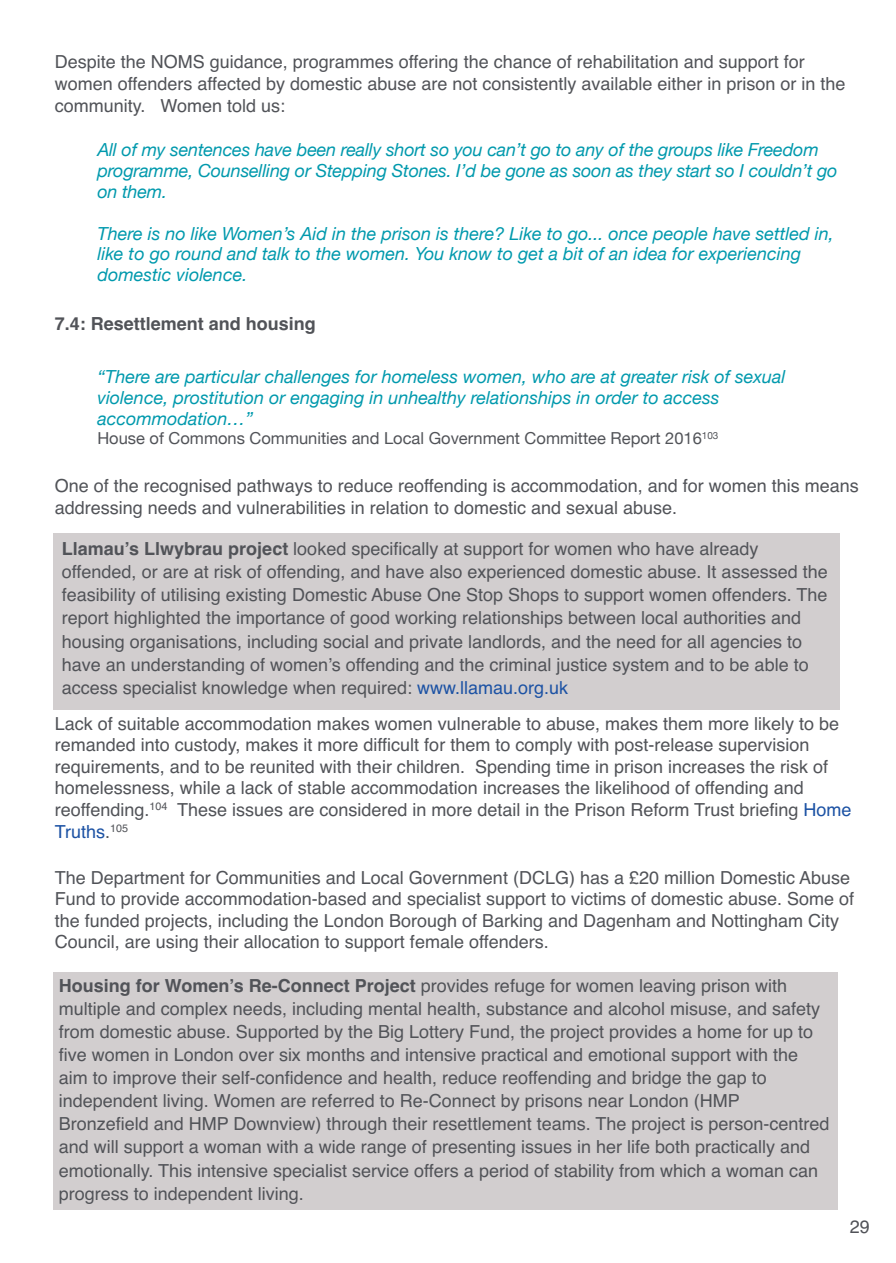
<style>
.page{position:relative;width:896px;height:1263px;background:#fff}
.page>*{position:absolute;margin:0;border:0;box-sizing:border-box;transform-origin:0 0}
.t1{font:18px/23.1px "Helvetica";color:#515358}
.t2{font:italic 18px/20.9px "Helvetica Neue";color:#0099ad}
.t3{font:700 18px "Helvetica";color:#515358}
.t4{font:16.5px "Helvetica Neue";color:#515358}
.s1{font-weight:700}
.s2{color:#1c52a4}
</style>
<div class="page">
<div style="left:53px;top:533px;width:787px;height:177px;background:#d2cecf"></div>
<div style="left:53px;top:972px;width:785px;height:238px;background:#d2cecf"></div>
<p class="t1" style="left:55px;top:51px;width:792px;line-height:21.6px">Despite the NOMS guidance, programmes offering the chance of rehabilitation and support for women offenders affected by domestic abuse are not consistently available either in prison or in the community. Women told us:</p>
<p class="t2" style="left:97px;top:139px;width:742px">All of my sentences have been really short so you can’t go to any of the groups like Freedom programme, Counselling or Stepping Stones. I’d be gone as soon as they start so I couldn’t go on them.</p>
<p class="t2" style="left:97px;top:222px;width:738px">There is no like Women’s Aid in the prison is there? Like to go... once people have settled in, like to go round and talk to the women. You know to get a bit of an idea for experiencing domestic violence.</p>
<p class="t3" style="left:55px;top:313px;width:263px">7.4: Resettlement and housing</p>
<p class="t2" style="left:97px;top:366px;width:690px">“There are particular challenges for homeless women, who are at greater risk of sexual violence, prostitution or engaging in unhealthy relationships in order to access accommodation…”</p>
<p class="t4" style="left:97px;top:428px;width:623px">House of Commons Communities and Local Government Committee Report 2016<sup>103</sup></p>
<p class="t1" style="left:55px;top:475px;width:806px;line-height:21.6px">One of the recognised pathways to reduce reoffending is accommodation, and for women this means addressing needs and vulnerabilities in relation to domestic and sexual abuse.</p>
<p class="t1" style="left:62px;top:537px;width:767px"><span class="s1">Llamau’s Llwybrau project</span> looked specifically at support for women who have already offended, or are at risk of offending, and have also experienced domestic abuse. It assessed the feasibility of utilising existing Domestic Abuse One Stop Shops to support women offenders. The report highlighted the importance of good working relationships between local authorities and housing organisations, including social and private landlords, and the need for all agencies to have an understanding of women’s offending and the criminal justice system and to be able to access specialist knowledge when required: <span class="s2">www.llamau.org.uk</span></p>
<p class="t1" style="left:55px;top:713px;width:798px;line-height:21.6px">Lack of suitable accommodation makes women vulnerable to abuse, makes them more likely to be remanded into custody, makes it more difficult for them to comply with post-release supervision requirements, and to be reunited with their children. Spending time in prison increases the risk of homelessness, while a lack of stable accommodation increases the likelihood of offending and reoffending.<sup>104</sup> These issues are considered in more detail in the Prison Reform Trust briefing <span class="s2">Home Truths</span>.<sup>105</sup></p>
<p class="t1" style="left:55px;top:867px;width:801px;line-height:21.6px">The Department for Communities and Local Government (DCLG) has a £20 million Domestic Abuse Fund to provide accommodation-based and specialist support to victims of domestic abuse. Some of the funded projects, including the London Borough of Barking and Dagenham and Nottingham City Council, are using their allocation to support female offenders.</p>
<p class="t1" style="left:59px;top:974px;width:772px"><span class="s1">Housing for Women’s Re-Connect Project</span> provides refuge for women leaving prison with multiple and complex needs, including mental health, substance and alcohol misuse, and safety from domestic abuse. Supported by the Big Lottery Fund, the project provides a home for up to five women in London over six months and intensive practical and emotional support with the aim to improve their self-confidence and health, reduce reoffending and bridge the gap to independent living. Women are referred to Re-Connect by prisons near London (HMP Bronzefield and HMP Downview) through their resettlement teams. The project is person-centred and will support a woman with a wide range of presenting issues in her life both practically and emotionally. This intensive specialist service offers a period of stability from which a woman can progress to independent living.</p>
<p class="t1" style="left:850px;top:1215px;width:22px">29</p>
</div>
